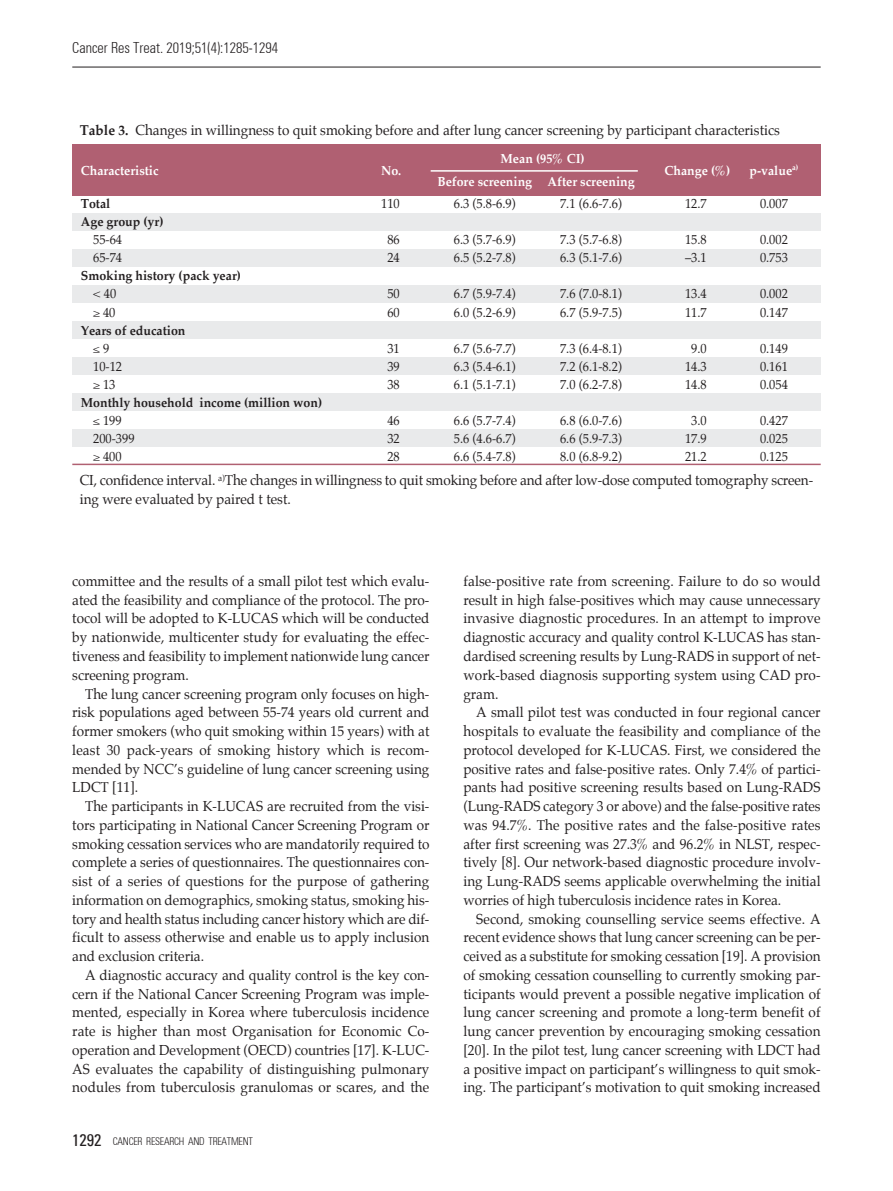
<style>
.page{position:relative;width:893px;height:1191px;background:#fff}
.page>*{position:absolute;margin:0;border:0;box-sizing:border-box;transform-origin:0 0}
.t1{font:300 condensed 15px "Univers";color:#231f20;scale:.95 1}
.t2{font:14.25px/18.8px "Palatino";color:#231f20;text-align:justify;scale:.95 1}
.t3{font:13.05px "Palatino";color:#231f20;scale:.95 1}
.t4{font:700 13.05px "Palatino";color:#231f20;scale:.95 1}
.t5{font:700 13.05px "Palatino";color:#fff;scale:.95 1}
.t6{font:300 condensed 10.5px "Univers";letter-spacing:-.025em;color:#231f20;scale:.95 1}
.s1{font-weight:700}
.s2{font-weight:400;font-size:16.5px}
</style>
<div class="page">
<hr style="left:72px;top:67px;width:749px;height:1px;background:#231f20">
<div style="left:72px;top:145px;width:749px;height:51px;background:#b06072"></div>
<div style="left:72px;top:213px;width:749px;height:17px;background:#e9eaeb"></div>
<div style="left:72px;top:249px;width:749px;height:17px;background:#e9eaeb"></div>
<div style="left:72px;top:285px;width:749px;height:17px;background:#e9eaeb"></div>
<div style="left:72px;top:321px;width:749px;height:17px;background:#e9eaeb"></div>
<div style="left:72px;top:357px;width:749px;height:17px;background:#e9eaeb"></div>
<div style="left:72px;top:393px;width:749px;height:17px;background:#e9eaeb"></div>
<div style="left:72px;top:429px;width:749px;height:17px;background:#e9eaeb"></div>
<hr style="left:72px;top:463px;width:749px;height:2px;background:#b06072">
<hr style="left:431px;top:170px;width:207px;height:2px;background:#fff">
<p class="t1" style="left:72px;top:39px;width:218px">Cancer Res Treat. 2019;51(4):1285-1294</p>
<p class="t2" style="left:80px;top:122px;width:738px"><span class="s1">Table 3.</span> Changes in willingness to quit smoking before and after lung cancer screening by participant characteristics</p>
<p class="t5" style="left:81px;top:164px;width:83px">Characteristic</p>
<p class="t5" style="left:381px;top:164px;width:23px">No.</p>
<p class="t5" style="left:501px;top:153px;width:90px">Mean (95% CI)</p>
<p class="t5" style="left:437px;top:175px;width:209px">Before screening After screening</p>
<p class="t5" style="left:664px;top:164px;width:71px">Change (%)</p>
<p class="t5" style="left:749px;top:164px;width:53px">p-value<sup>a)</sup></p>
<p class="t4" style="left:81px;top:198px;width:33px">Total</p>
<p class="t3" style="left:381px;top:198px;width:21px">110</p>
<p class="t3" style="left:454px;top:198px;width:67px">6.3 (5.8-6.9)</p>
<p class="t3" style="left:560px;top:198px;width:67px">7.1 (6.6-7.6)</p>
<p class="t3" style="left:685px;top:198px;width:24px">12.7</p>
<p class="t3" style="left:760px;top:198px;width:31px">0.007</p>
<p class="t4" style="left:81px;top:216px;width:89px">Age group (yr)</p>
<p class="t3" style="left:93px;top:234px;width:32px">55-64</p>
<p class="t3" style="left:387px;top:234px;width:15px">86</p>
<p class="t3" style="left:454px;top:234px;width:67px">6.3 (5.7-6.9)</p>
<p class="t3" style="left:560px;top:234px;width:67px">7.3 (5.7-6.8)</p>
<p class="t3" style="left:685px;top:234px;width:24px">15.8</p>
<p class="t3" style="left:760px;top:234px;width:31px">0.002</p>
<p class="t3" style="left:93px;top:252px;width:32px">65-74</p>
<p class="t3" style="left:387px;top:252px;width:15px">24</p>
<p class="t3" style="left:454px;top:252px;width:67px">6.5 (5.2-7.8)</p>
<p class="t3" style="left:560px;top:252px;width:67px">6.3 (5.1-7.6)</p>
<p class="t3" style="left:685px;top:252px;width:24px">–3.1</p>
<p class="t3" style="left:760px;top:252px;width:31px">0.753</p>
<p class="t4" style="left:81px;top:270px;width:170px">Smoking history (pack year)</p>
<p class="t3" style="left:93px;top:288px;width:26px">&lt; 40</p>
<p class="t3" style="left:387px;top:288px;width:15px">50</p>
<p class="t3" style="left:454px;top:288px;width:67px">6.7 (5.9-7.4)</p>
<p class="t3" style="left:560px;top:288px;width:67px">7.6 (7.0-8.1)</p>
<p class="t3" style="left:685px;top:288px;width:24px">13.4</p>
<p class="t3" style="left:760px;top:288px;width:31px">0.002</p>
<p class="t3" style="left:103px;top:306px;width:15px">40</p>
<p class="t3" style="left:387px;top:306px;width:15px">60</p>
<p class="t3" style="left:454px;top:306px;width:67px">6.0 (5.2-6.9)</p>
<p class="t3" style="left:560px;top:306px;width:67px">6.7 (5.9-7.5)</p>
<p class="t3" style="left:685px;top:306px;width:24px">11.7</p>
<p class="t3" style="left:760px;top:306px;width:31px">0.147</p>
<p class="t4" style="left:81px;top:324px;width:112px">Years of education</p>
<p class="t3" style="left:103px;top:342px;width:8px">9</p>
<p class="t3" style="left:387px;top:342px;width:15px">31</p>
<p class="t3" style="left:454px;top:342px;width:67px">6.7 (5.6-7.7)</p>
<p class="t3" style="left:560px;top:342px;width:67px">7.3 (6.4-8.1)</p>
<p class="t3" style="left:691px;top:342px;width:18px">9.0</p>
<p class="t3" style="left:760px;top:342px;width:31px">0.149</p>
<p class="t3" style="left:93px;top:360px;width:32px">10-12</p>
<p class="t3" style="left:387px;top:360px;width:15px">39</p>
<p class="t3" style="left:454px;top:360px;width:67px">6.3 (5.4-6.1)</p>
<p class="t3" style="left:560px;top:360px;width:67px">7.2 (6.1-8.2)</p>
<p class="t3" style="left:685px;top:360px;width:24px">14.3</p>
<p class="t3" style="left:760px;top:360px;width:31px">0.161</p>
<p class="t3" style="left:103px;top:378px;width:15px">13</p>
<p class="t3" style="left:387px;top:378px;width:15px">38</p>
<p class="t3" style="left:454px;top:378px;width:67px">6.1 (5.1-7.1)</p>
<p class="t3" style="left:560px;top:378px;width:67px">7.0 (6.2-7.8)</p>
<p class="t3" style="left:685px;top:378px;width:24px">14.8</p>
<p class="t3" style="left:760px;top:378px;width:31px">0.054</p>
<p class="t4" style="left:81px;top:396px;width:256px">Monthly household income (million won)</p>
<p class="t3" style="left:103px;top:414px;width:21px">199</p>
<p class="t3" style="left:387px;top:414px;width:15px">46</p>
<p class="t3" style="left:454px;top:414px;width:67px">6.6 (5.7-7.4)</p>
<p class="t3" style="left:560px;top:414px;width:67px">6.8 (6.0-7.6)</p>
<p class="t3" style="left:691px;top:414px;width:18px">3.0</p>
<p class="t3" style="left:760px;top:414px;width:31px">0.427</p>
<p class="t3" style="left:93px;top:432px;width:45px">200-399</p>
<p class="t3" style="left:387px;top:432px;width:15px">32</p>
<p class="t3" style="left:454px;top:432px;width:67px">5.6 (4.6-6.7)</p>
<p class="t3" style="left:560px;top:432px;width:67px">6.6 (5.9-7.3)</p>
<p class="t3" style="left:685px;top:432px;width:24px">17.9</p>
<p class="t3" style="left:760px;top:432px;width:31px">0.025</p>
<p class="t3" style="left:103px;top:450px;width:21px">400</p>
<p class="t3" style="left:387px;top:450px;width:15px">28</p>
<p class="t3" style="left:454px;top:450px;width:67px">6.6 (5.4-7.8)</p>
<p class="t3" style="left:560px;top:450px;width:67px">8.0 (6.8-9.2)</p>
<p class="t3" style="left:685px;top:450px;width:24px">21.2</p>
<p class="t3" style="left:760px;top:450px;width:31px">0.125</p>
<p class="t2" style="left:80px;top:472px;width:773px">CI, confidence interval. <sup>a)</sup>The changes in willingness to quit smoking before and after low-dose computed tomography screen&shy;ing were evaluated by paired t test.</p>
<p class="t2" style="left:72px;top:572px;width:377px">committee and the results of a small pilot test which evalu&shy;ated the feasibility and compliance of the protocol. The pro&shy;tocol will be adopted to K-LUCAS which will be conducted by nationwide, multicenter study for evaluating the effec&shy;tiveness and feasibility to implement nationwide lung cancer screening program.</p>
<p class="t2" style="left:72px;top:685px;width:377px;text-indent:13px">The lung cancer screening program only focuses on high&shy;risk populations aged between 55-74 years old current and former smokers (who quit smoking within 15 years) with at least 30 pack-years of smoking history which is recom&shy;mended by NCC’s guideline of lung cancer screening using LDCT [11].</p>
<p class="t2" style="left:72px;top:797px;width:377px;text-indent:13px">The participants in K-LUCAS are recruited from the visi&shy;tors participating in National Cancer Screening Program or smoking cessation services who are mandatorily required to complete a series of questionnaires. The questionnaires con&shy;sist of a series of questions for the purpose of gathering information on demographics, smoking status, smoking his&shy;tory and health status including cancer history which are dif&shy;ficult to assess otherwise and enable us to apply inclusion and exclusion criteria.</p>
<p class="t2" style="left:72px;top:966px;width:377px;text-indent:13px">A diagnostic accuracy and quality control is the key con&shy;cern if the National Cancer Screening Program was imple&shy;mented, especially in Korea where tuberculosis incidence rate is higher than most Organisation for Economic Co&shy;operation and Development (OECD) countries [17]. K-LUC-AS evaluates the capability of distinguishing pulmonary nodules from tuberculosis granulomas or scares, and the</p>
<p class="t6" style="left:72px;top:1135px;width:192px"><span class="s2">1292</span> CANCER RESEARCH AND TREATMENT</p>
<p class="t2" style="left:463px;top:572px;width:377px">false-positive rate from screening. Failure to do so would result in high false-positives which may cause unnecessary invasive diagnostic procedures. In an attempt to improve diagnostic accuracy and quality control K-LUCAS has stan&shy;dardised screening results by Lung-RADS in support of net&shy;work-based diagnosis supporting system using CAD pro&shy;gram.</p>
<p class="t2" style="left:463px;top:704px;width:377px;text-indent:13px">A small pilot test was conducted in four regional cancer hospitals to evaluate the feasibility and compliance of the protocol developed for K-LUCAS. First, we considered the positive rates and false-positive rates. Only 7.4% of partici&shy;pants had positive screening results based on Lung-RADS (Lung-RADS category 3 or above) and the false-positive rates was 94.7%. The positive rates and the false-positive rates after first screening was 27.3% and 96.2% in NLST, respec&shy;tively [8]. Our network-based diagnostic procedure involv&shy;ing Lung-RADS seems applicable overwhelming the initial worries of high tuberculosis incidence rates in Korea.</p>
<p class="t2" style="left:463px;top:910px;width:377px;text-indent:13px">Second, smoking counselling service seems effective. A recent evidence shows that lung cancer screening can be per&shy;ceived as a substitute for smoking cessation [19]. A provision of smoking cessation counselling to currently smoking par&shy;ticipants would prevent a possible negative implication of lung cancer screening and promote a long-term benefit of lung cancer prevention by encouraging smoking cessation [20]. In the pilot test, lung cancer screening with LDCT had a positive impact on participant’s willingness to quit smok&shy;ing. The participant’s motivation to quit smoking increased</p>
</div>
